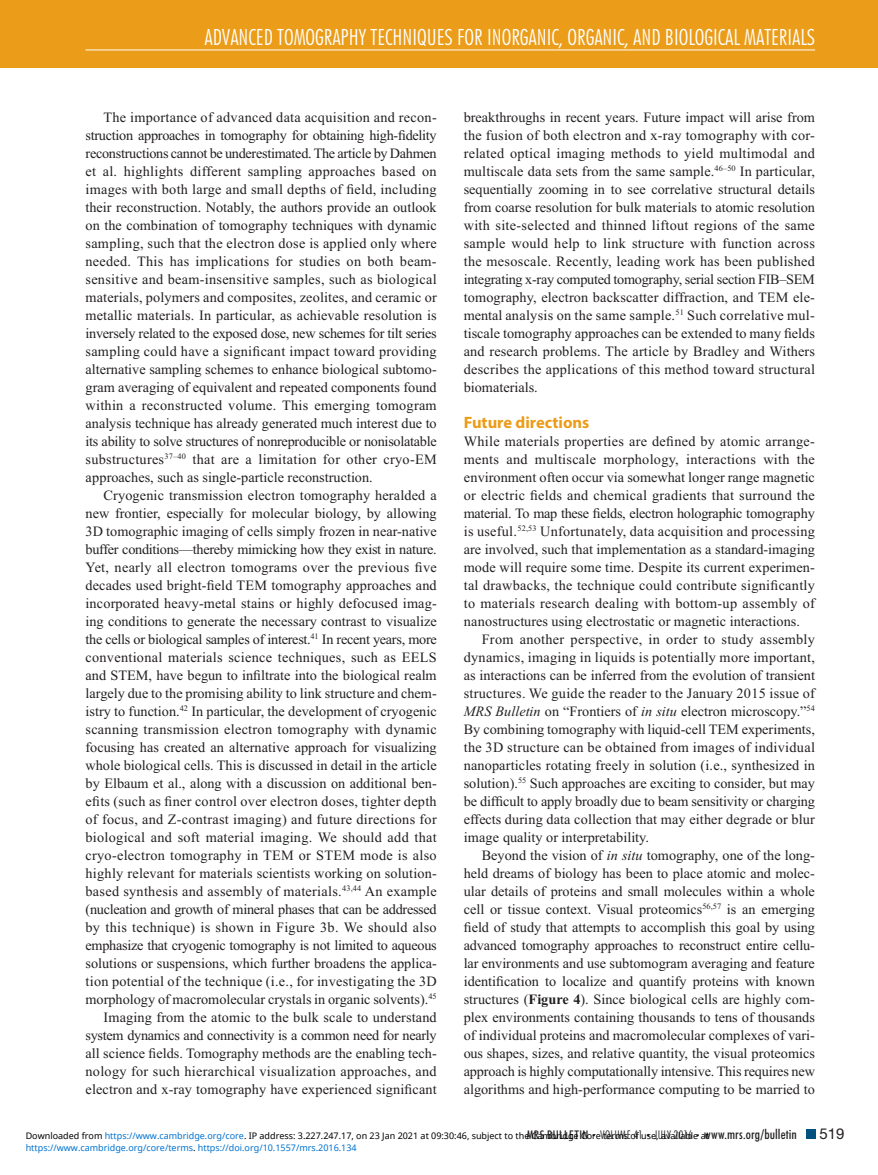
<style>
.page{position:relative;width:878px;height:1175px;background:#fff}
.page>*{position:absolute;margin:0;border:0;box-sizing:border-box;transform-origin:0 0}
.t1{font:300 condensed 22.5px "Futura BT";color:#fff}
.t2{font:700 16.5px "Myriad Pro";color:#eb9c18}
.t3{font:15px "Helvetica Neue LT Std";color:#231f20}
.t4{font:14.25px/18px "Times New Roman";color:#231f20;text-align:justify}
.t5{font:500 condensed 13.5px "Futura BT";letter-spacing:.01em;color:#231f20}
.t6{font:9px "Noto Sans";color:#000}
.t7{font:9px "Noto Sans";color:#0172cf}
.s1{font-style:italic}
.s2{font-weight:700}
.s3{font-size:12px}
.s4{font-weight:300;font-size:7.5px}
.s5{font-weight:300;font-size:12px}
.s6{color:#0172cf}
.s7{color:#000}
</style>
<div class="page">
<div style="left:0;top:0;width:878px;height:68px;background:#eb9c18"></div>
<hr style="left:86px;top:50px;width:729px;height:1px;background:#fff">
<div style="left:806px;top:1130px;width:9px;height:8px;background:#005080"></div>
<h1 class="t1" style="left:204px;top:29px;width:612px">ADVANCED TOMOGRAPHY TECHNIQUES FOR INORGANIC, ORGANIC, AND BIOLOGICAL MATERIALS</h1>
<p class="t4" style="left:85px;top:109px;width:353px;text-indent:18px">The importance of advanced data acquisition and recon&shy;struction approaches in tomography for obtaining high-fidelity reconstructions cannot be underestimated. The article by Dahmen et al. highlights different sampling approaches based on images with both large and small depths of field, including their reconstruction. Notably, the authors provide an outlook on the combination of tomography techniques with dynamic sampling, such that the electron dose is applied only where needed. This has implications for studies on both beam&shy;sensitive and beam-insensitive samples, such as biological materials, polymers and composites, zeolites, and ceramic or metallic materials. In particular, as achievable resolution is inversely related to the exposed dose, new schemes for tilt series sampling could have a significant impact toward providing alternative sampling schemes to enhance biological subtomo&shy;gram averaging of equivalent and repeated components found within a reconstructed volume. This emerging tomogram analysis technique has already generated much interest due to its ability to solve structures of nonreproducible or nonisolatable substructures <sup>37</sup> <sup>–</sup> <sup>40</sup> that are a limitation for other cryo-EM approaches, such as single-particle reconstruction.</p>
<p class="t4" style="left:85px;top:487px;width:353px;text-align:right">Cryogenic transmission electron tomography heralded a new frontier, especially for molecular biology, by allowing 3D tomographic imaging of cells simply frozen in near-native buffer conditions—thereby mimicking how they exist in nature.<br>Yet, nearly all electron tomograms over the previous five decades used bright-field TEM tomography approaches and incorporated heavy-metal stains or highly defocused imag&shy;ing conditions to generate the necessary contrast to visualize the cells or biological samples of interest. <sup>41</sup> In recent years, more conventional materials science techniques, such as EELS and STEM, have begun to infiltrate into the biological realm largely due to the promising ability to link structure and chem&shy;istry to function. <sup>42</sup> In particular, the development of cryogenic scanning transmission electron tomography with dynamic focusing has created an alternative approach for visualizing whole biological cells. This is discussed in detail in the article by Elbaum et al., along with a discussion on additional ben&shy;efits (such as finer control over electron doses, tighter depth of focus, and Z-contrast imaging) and future directions for biological and soft material imaging. We should add that cryo-electron tomography in TEM or STEM mode is also highly relevant for materials scientists working on solution&shy;based synthesis and assembly of materials. <sup>43</sup> <sup>,</sup> <sup>44</sup> An example (nucleation and growth of mineral phases that can be addressed by this technique) is shown in Figure 3b . We should also emphasize that cryogenic tomography is not limited to aqueous solutions or suspensions, which further broadens the applica&shy;tion potential of the technique (i.e., for investigating the 3D morphology of macromolecular crystals in organic solvents). <sup>45<br></sup>Imaging from the atomic to the bulk scale to understand system dynamics and connectivity is a common need for nearly all science fields. Tomography methods are the enabling tech&shy;nology for such hierarchical visualization approaches, and electron and x-ray tomography have experienced significant</p>
<p class="t4" style="left:463px;top:109px;width:353px">breakthroughs in recent years. Future impact will arise from the fusion of both electron and x-ray tomography with cor&shy;related optical imaging methods to yield multimodal and multiscale data sets from the same sample. <sup>46</sup> <sup>–</sup> <sup>50</sup> In particular, sequentially zooming in to see correlative structural details from coarse resolution for bulk materials to atomic resolution with site-selected and thinned liftout regions of the same sample would help to link structure with function across the mesoscale. Recently, leading work has been published integrating x-ray computed tomography, serial section FIB–SEM tomography, electron backscatter diffraction, and TEM ele&shy;mental analysis on the same sample. <sup>51</sup> Such correlative mul&shy;tiscale tomography approaches can be extended to many fields and research problems. The article by Bradley and Withers describes the applications of this method toward structural biomaterials.</p>
<p class="t2" style="left:464px;top:416px;width:127px">Future directions</p>
<p class="t4" style="left:463px;top:433px;width:353px">While materials properties are defined by atomic arrange&shy;ments and multiscale morphology, interactions with the environment often occur via somewhat longer range magnetic or electric fields and chemical gradients that surround the material. To map these fields, electron holographic tomography is useful. <sup>52</sup> <sup>,</sup> <sup>53</sup> Unfortunately, data acquisition and processing are involved, such that implementation as a standard-imaging mode will require some time. Despite its current experimen&shy;tal drawbacks, the technique could contribute significantly to materials research dealing with bottom-up assembly of nanostructures using electrostatic or magnetic interactions.</p>
<p class="t4" style="left:463px;top:631px;width:353px;text-indent:18px">From another perspective, in order to study assembly dynamics, imaging in liquids is potentially more important, as interactions can be inferred from the evolution of transient structures. We guide the reader to the January 2015 issue of <span class="s1">MRS Bulletin</span> on “Frontiers of <span class="s1">in situ</span> electron microscopy.” <sup>54<br></sup>By combining tomography with liquid-cell TEM experiments, the 3D structure can be obtained from images of individual nanoparticles rotating freely in solution (i.e., synthesized in solution). <sup>55</sup> Such approaches are exciting to consider, but may be difficult to apply broadly due to beam sensitivity or charging effects during data collection that may either degrade or blur image quality or interpretability.</p>
<p class="t4" style="left:463px;top:847px;width:353px;text-indent:18px">Beyond the vision of <span class="s1">in situ</span> tomography, one of the long&shy;held dreams of biology has been to place atomic and molec&shy;ular details of proteins and small molecules within a whole cell or tissue context. Visual proteomics <sup>56</sup> <sup>,</sup> <sup>57</sup> is an emerging field of study that attempts to accomplish this goal by using advanced tomography approaches to reconstruct entire cellu&shy;lar environments and use subtomogram averaging and feature identification to localize and quantify proteins with known structures ( <span class="s2">Figure 4</span> ). Since biological cells are highly com&shy;plex environments containing thousands to tens of thousands of individual proteins and macromolecular complexes of vari&shy;ous shapes, sizes, and relative quantity, the visual proteomics approach is highly computationally intensive. This requires new algorithms and high-performance computing to be married to</p>
<p class="t5" style="left:526px;top:1129px;width:272px"><span class="s3">MRS BULLETIN</span> <span class="s4">•</span> <span class="s5">VOLUME 41</span> <span class="s4">•</span> <span class="s5">JULY 2016</span> <span class="s4">•</span> www.mrs.org/bulletin</p>
<p class="t3" style="left:819px;top:1128px;width:27px">519</p>
<p class="t6" style="left:26px;top:1129px;width:684px">Downloaded from <span class="s6">https://www.cambridge.org/core</span>. IP address: 3.227.247.17, on 23 Jan 2021 at 09:30:46, subject to the Cambridge Core terms of use, available at</p>
<p class="t7" style="left:26px;top:1141px;width:332px">https://www.cambridge.org/core/terms<span class="s7">.</span> https://doi.org/10.1557/mrs.2016.134</p>
</div>
